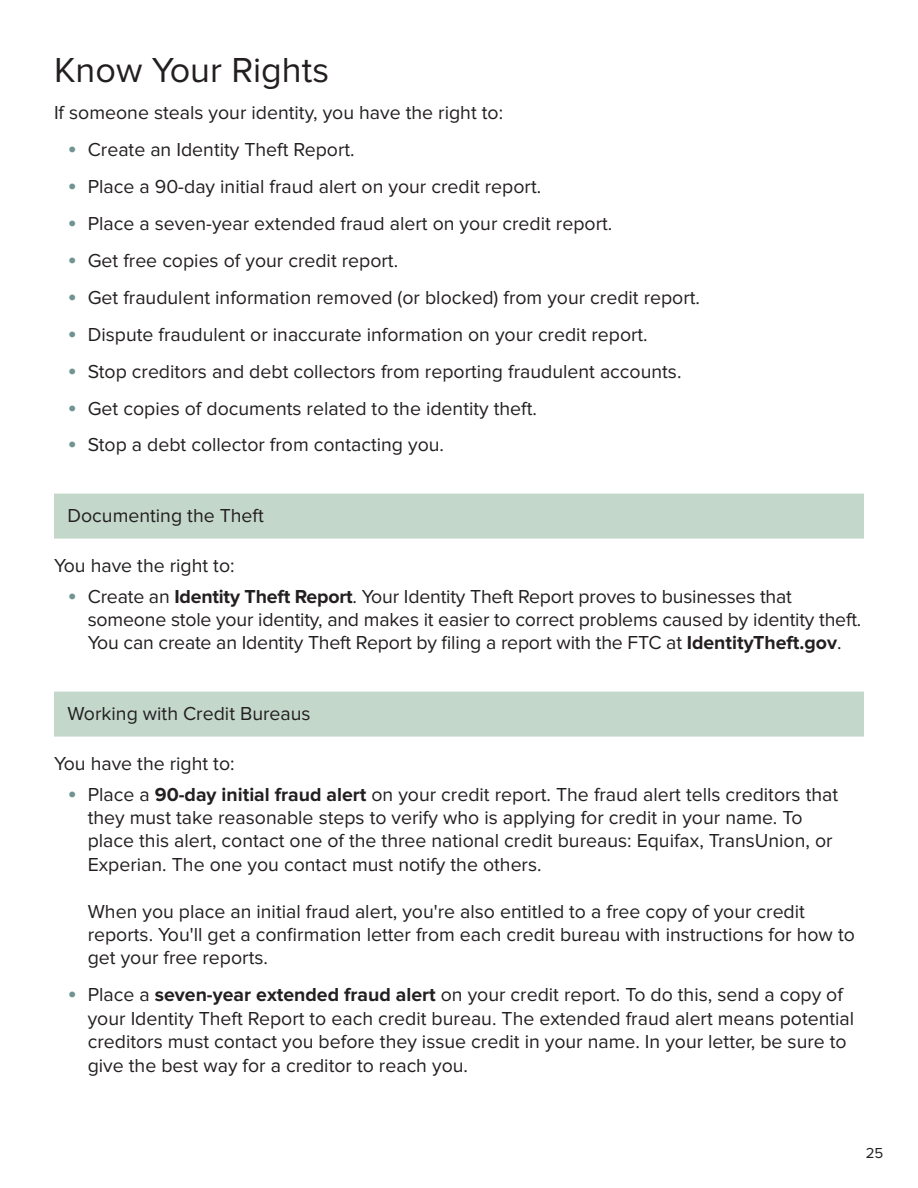
<style>
.page{position:relative;width:918px;height:1188px;background:#fff}
.page>*{position:absolute;margin:0;border:0;box-sizing:border-box;transform-origin:0 0}
.t1{font:36px "Proxima Nova";color:#231f20}
.t2{font:19.5px/23.4px "Proxima Nova";color:#231f20}
.t3{font:15px "Proxima Nova";color:#231f20}
.s1{font-size:27px;color:#709491}
.s2{font-weight:700}
</style>
<div class="page">
<div style="left:54px;top:494px;width:810px;height:45px;background:#c3d7ca"></div>
<div style="left:54px;top:692px;width:810px;height:45px;background:#c3d7ca"></div>
<h1 class="t1" style="left:54px;top:50px;width:277px">Know Your Rights</h1>
<p class="t2" style="left:54px;top:101px;width:451px">If someone steals your identity, you have the right to:</p>
<p class="t2" style="left:68px;top:138px;width:289px"><span class="s1">•</span> Create an Identity Theft Report.</p>
<p class="t2" style="left:68px;top:175px;width:475px"><span class="s1">•</span> Place a 90-day initial fraud alert on your credit report.</p>
<p class="t2" style="left:68px;top:212px;width:546px"><span class="s1">•</span> Place a seven-year extended fraud alert on your credit report.</p>
<p class="t2" style="left:68px;top:249px;width:332px"><span class="s1">•</span> Get free copies of your credit report.</p>
<p class="t2" style="left:68px;top:286px;width:634px"><span class="s1">•</span> Get fraudulent information removed (or blocked) from your credit report.</p>
<p class="t2" style="left:68px;top:323px;width:582px"><span class="s1">•</span> Dispute fraudulent or inaccurate information on your credit report.</p>
<p class="t2" style="left:68px;top:360px;width:616px"><span class="s1">•</span> Stop creditors and debt collectors from reporting fraudulent accounts.</p>
<p class="t2" style="left:68px;top:397px;width:471px"><span class="s1">•</span> Get copies of documents related to the identity theft.</p>
<p class="t2" style="left:68px;top:434px;width:378px"><span class="s1">•</span> Stop a debt collector from contacting you.</p>
<p class="t2" style="left:68px;top:504px;width:198px">Documenting the Theft</p>
<p class="t2" style="left:54px;top:555px;width:182px">You have the right to:</p>
<p class="t2" style="left:88px;top:585px;width:775px;text-indent:-20px"><span class="s1">•</span> Create an <span class="s2">Identity Theft Report</span>. Your Identity Theft Report proves to businesses that someone stole your identity, and makes it easier to correct problems caused by identity theft.<br>You can create an Identity Theft Report by filing a report with the FTC at <span class="s2">IdentityTheft.gov</span>.</p>
<p class="t2" style="left:68px;top:702px;width:245px">Working with Credit Bureaus</p>
<p class="t2" style="left:54px;top:753px;width:182px">You have the right to:</p>
<p class="t2" style="left:88px;top:783px;width:752px;text-indent:-20px"><span class="s1">•</span> Place a <span class="s2">90-day initial fraud alert</span> on your credit report. The fraud alert tells creditors that they must take reasonable steps to verify who is applying for credit in your name. To place this alert, contact one of the three national credit bureaus: Equifax, TransUnion, or Experian. The one you contact must notify the others.</p>
<p class="t2" style="left:88px;top:900px;width:769px">When you place an initial fraud alert, you're also entitled to a free copy of your credit reports. You'll get a confirmation letter from each credit bureau with instructions for how to get your free reports.</p>
<p class="t2" style="left:88px;top:983px;width:768px;text-indent:-20px"><span class="s1">•</span> Place a <span class="s2">seven-year extended fraud alert</span> on your credit report. To do this, send a copy of your Identity Theft Report to each credit bureau. The extended fraud alert means potential creditors must contact you before they issue credit in your name. In your letter, be sure to give the best way for a creditor to reach you.</p>
<p class="t3" style="left:866px;top:1144px;width:19px">25</p>
</div>
